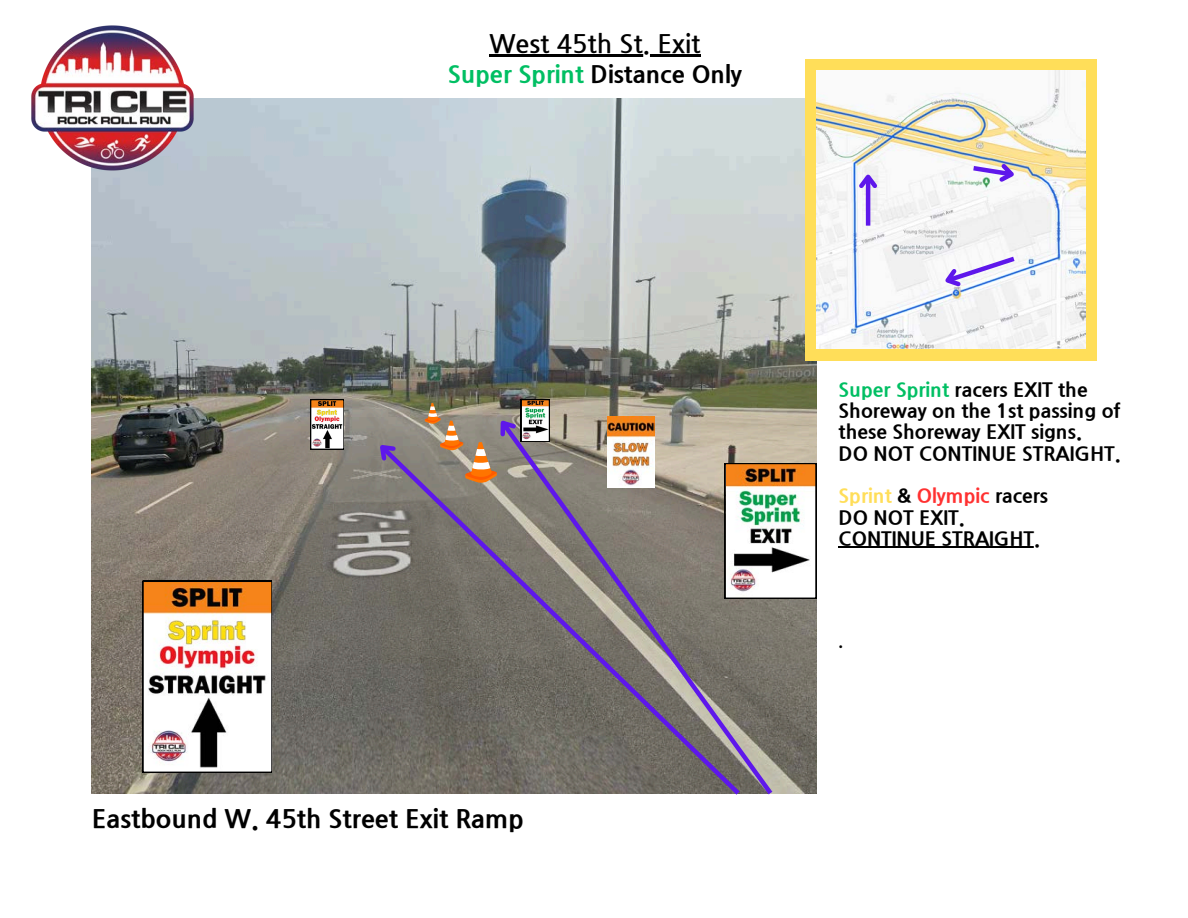
<style>
.page{position:relative;width:1188px;height:918px;background:#fff}
.page>*{position:absolute;margin:0;border:0;box-sizing:border-box;transform-origin:0 0}
.t1{font:800 25.5px "Nanum Gothic";color:#000}
.t2{font:700 25.5px "Nanum Gothic";color:#000}
.t3{font:800 24px "Nanum Gothic";color:#000}
.t4{font:800 19.5px/21.3px "Nanum Gothic";color:#000}
.t5{font:800 15px "Nanum Gothic";color:#000}
.s1{color:#00bf63}
.s2{color:#ffde59}
.s3{color:#ff3131}
</style>
<div class="page">
<img style="left:92px;top:98px;width:724px;height:696px">
<hr style="left:489px;top:54px;width:212px;height:2px;background:#000">
<div style="left:805px;top:59px;width:291px;height:302px;background:#ffde59"></div>
<img style="left:31px;top:25px;width:183px;height:164px">
<img style="left:816px;top:71px;width:269px;height:278px">
<svg style="left:968px;top:159px;width:53px;height:29px;background:#cdc3dd"></svg>
<svg style="left:777px;top:463px;width:39px;height:136px"></svg>
<svg style="left:143px;top:581px;width:129px;height:192px"></svg>
<img style="left:550px;top:417px;width:227px;height:378px">
<svg style="left:376px;top:441px;width:368px;height:354px;background:#7d7673"></svg>
<svg style="left:368px;top:433px;width:34px;height:34px"></svg>
<img style="left:607px;top:416px;width:48px;height:71px">
<hr style="left:839px;top:546px;width:201px;height:1px;background:#000">
<svg style="left:310px;top:399px;width:34px;height:51px"></svg>
<img style="left:424px;top:399px;width:126px;height:85px">
<svg style="left:936px;top:253px;width:84px;height:42px;background:#dcd7f4"></svg>
<hr style="left:866px;top:177px;width:4px;height:49px;background:#5e17eb">
<svg style="left:855px;top:169px;width:26px;height:23px"></svg>
<p class="t2" style="left:489px;top:28px;width:213px">West 45th St. Exit</p>
<h1 class="t3" style="left:448px;top:59px;width:296px"><span class="s1">Super Sprint</span> Distance Only</h1>
<p class="t1" style="left:92px;top:803px;width:434px">Eastbound W. 45th Street Exit Ramp</p>
<h1 class="t4" style="left:839px;top:378px;width:284px"><span class="s1">Super Sprint</span> racers EXIT the<br>Shoreway on the 1st passing of these Shoreway EXIT signs.<br>DO NOT CONTINUE STRAIGHT.</h1>
<p class="t4" style="left:839px;top:485px;width:211px"><span class="s2">Sprint</span> &amp; <span class="s3">Olympic</span> racers<br>DO NOT EXIT.</p>
<p class="t4" style="left:839px;top:528px;width:203px">CONTINUE STRAIGHT.</p>
<p class="t5" style="left:839px;top:633px;width:6px">.</p>
</div>
